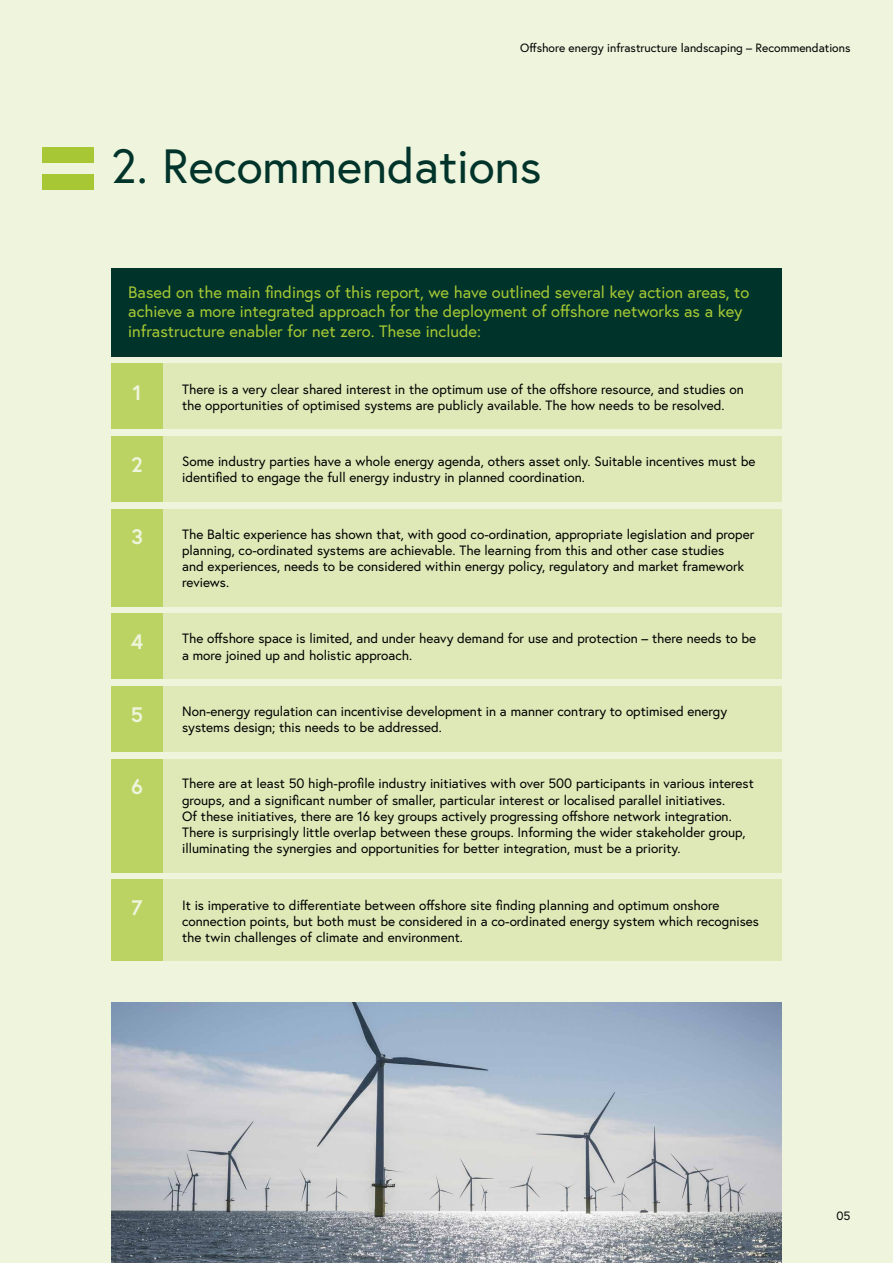
<style>
.page{position:relative;width:893px;height:1263px;background:#eff4dd}
.page>*{position:absolute;margin:0;border:0;box-sizing:border-box;transform-origin:0 0}
.t1{font:48px "Europa";color:#00342a}
.t2{font:700 21px "Europa";color:#eff4dd}
.t3{font:16.5px/19.8px "Europa";color:#a7c834}
.t4{font:13.5px/16.2px "Europa";color:#000}
.t5{font:12px "Europa";color:#000}
</style>
<div class="page">
<div style="left:43px;top:174px;width:51px;height:16px;background:#a7c834"></div>
<div style="left:43px;top:148px;width:51px;height:15px;background:#a7c834"></div>
<div style="left:111px;top:268px;width:671px;height:88px;background:#00342a"></div>
<div style="left:163px;top:364px;width:619px;height:65px;background:#dfe9b8"></div>
<div style="left:111px;top:364px;width:52px;height:65px;background:#bbd362"></div>
<div style="left:163px;top:436px;width:619px;height:65px;background:#dfe9b8"></div>
<div style="left:111px;top:436px;width:52px;height:65px;background:#bbd362"></div>
<div style="left:163px;top:614px;width:619px;height:65px;background:#dfe9b8"></div>
<div style="left:111px;top:614px;width:52px;height:65px;background:#bbd362"></div>
<div style="left:163px;top:686px;width:619px;height:65px;background:#dfe9b8"></div>
<div style="left:111px;top:686px;width:52px;height:65px;background:#bbd362"></div>
<div style="left:163px;top:880px;width:619px;height:81px;background:#dfe9b8"></div>
<div style="left:111px;top:880px;width:52px;height:81px;background:#bbd362"></div>
<div style="left:163px;top:759px;width:619px;height:113px;background:#dfe9b8"></div>
<div style="left:111px;top:759px;width:52px;height:113px;background:#bbd362"></div>
<div style="left:163px;top:509px;width:619px;height:97px;background:#dfe9b8"></div>
<div style="left:111px;top:509px;width:52px;height:97px;background:#bbd362"></div>
<img style="left:111px;top:1002px;width:671px;height:261px">
<p class="t5" style="left:520px;top:40px;width:332px">Offshore energy infrastructure landscaping – Recommendations</p>
<h1 class="t1" style="left:111px;top:136px;width:432px">2. Recommendations</h1>
<p class="t3" style="left:128px;top:282px;width:623px">Based on the main findings of this report, we have outlined several key action areas, to achieve a more integrated approach for the deployment of offshore networks as a key infrastructure enabler for net zero. These include:</p>
<h2 class="t2" style="left:132px;top:378px;width:11px">1</h2>
<p class="t4" style="left:182px;top:381px;width:563px">There is a very clear shared interest in the optimum use of the offshore resource, and studies on the opportunities of optimised systems are publicly available. The how needs to be resolved.</p>
<h2 class="t2" style="left:131px;top:450px;width:13px">2</h2>
<p class="t4" style="left:182px;top:453px;width:575px">Some industry parties have a whole energy agenda, others asset only. Suitable incentives must be identified to engage the full energy industry in planned coordination.</p>
<h2 class="t2" style="left:131px;top:523px;width:13px">3</h2>
<p class="t4" style="left:182px;top:525px;width:574px">The Baltic experience has shown that, with good co-ordination, appropriate legislation and proper planning, co-ordinated systems are achievable. The learning from this and other case studies<br>and experiences, needs to be considered within energy policy, regulatory and market framework reviews.</p>
<h2 class="t2" style="left:131px;top:628px;width:14px">4</h2>
<p class="t4" style="left:182px;top:630px;width:576px">The offshore space is limited, and under heavy demand for use and protection – there needs to be a more joined up and holistic approach.</p>
<h2 class="t2" style="left:131px;top:700px;width:14px">5</h2>
<p class="t4" style="left:182px;top:703px;width:547px">Non-energy regulation can incentivise development in a manner contrary to optimised energy systems design; this needs to be addressed.</p>
<h2 class="t2" style="left:131px;top:772px;width:13px">6</h2>
<p class="t4" style="left:182px;top:775px;width:573px">There are at least 50 high-profile industry initiatives with over 500 participants in various interest groups, and a significant number of smaller, particular interest or localised parallel initiatives.<br>Of these initiatives, there are 16 key groups actively progressing offshore network integration.<br>There is surprisingly little overlap between these groups. Informing the wider stakeholder group, illuminating the synergies and opportunities for better integration, must be a priority.</p>
<h2 class="t2" style="left:132px;top:894px;width:13px">7</h2>
<p class="t4" style="left:182px;top:896px;width:578px">It is imperative to differentiate between offshore site finding planning and optimum onshore connection points, but both must be considered in a co-ordinated energy system which recognises the twin challenges of climate and environment.</p>
<p class="t5" style="left:836px;top:1208px;width:16px">05</p>
</div>
